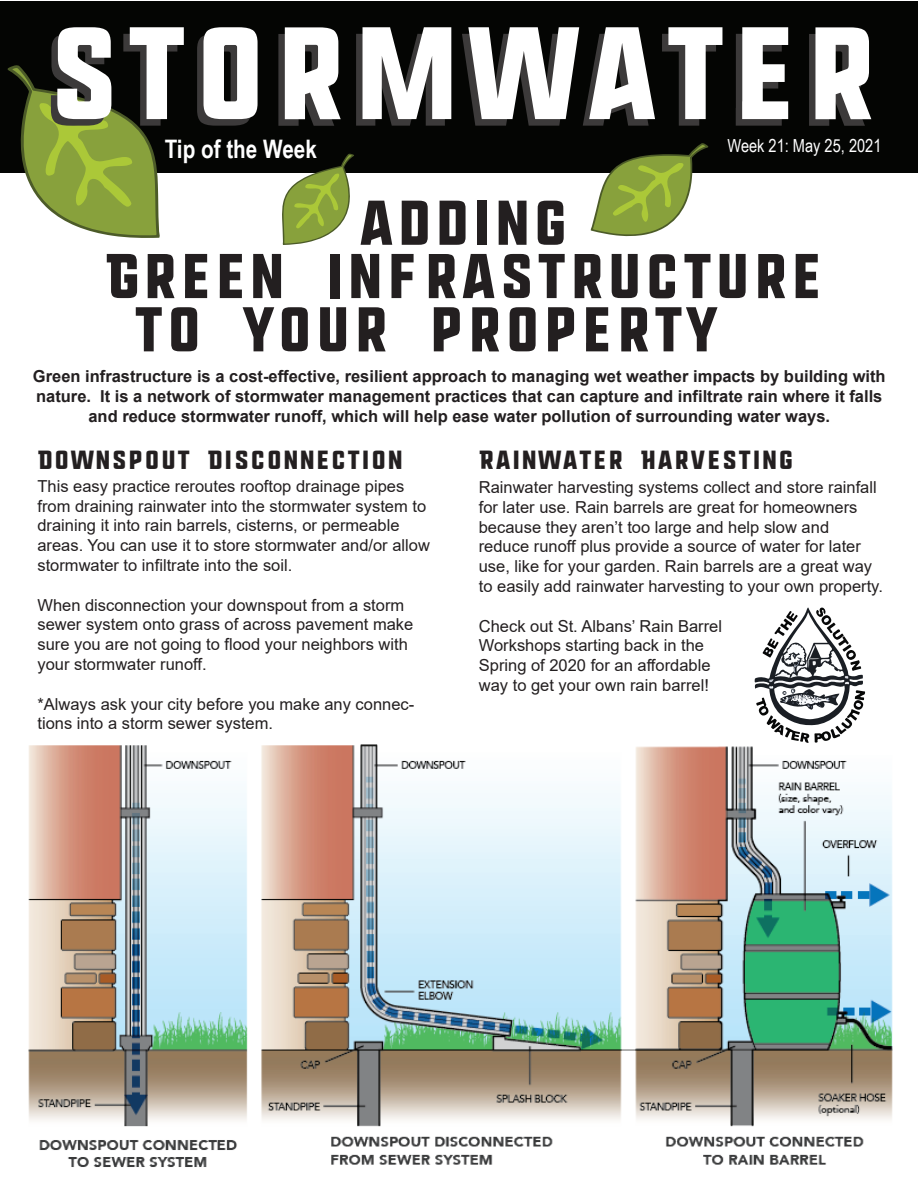
<style>
.page{position:relative;width:918px;height:1188px;background:#fff}
.page>*{position:absolute;margin:0;border:0;box-sizing:border-box;transform-origin:0 0}
.t1{font:131.25px "Montana";color:#fff}
.t2{font:63px "Montana";color:#231f20}
.t3{font:26.25px "Montana";color:#231f20;scale:1.04 1}
.t4{font:700 25.5px "Arial Narrow";color:#fff}
.t5{font:18px "Arial Narrow";color:#fff}
.t6{font:16.5px/19.8px "Arial";color:#231f20}
.t7{font:700 16.5px/19.8px "Arial";color:#231f20;text-align:center}
</style>
<div class="page">
<div style="left:0;top:1px;width:918px;height:172px;background:#040503"></div>
<svg style="left:591px;top:143px;width:118px;height:93px"></svg>
<svg style="left:7px;top:65px;width:153px;height:173px"></svg>
<img style="left:28px;top:744px;width:864px;height:423px">
<svg style="left:755px;top:607px;width:110px;height:136px"></svg>
<svg style="left:282px;top:154px;width:72px;height:91px"></svg>
<h1 class="t1" style="left:45px;top:13px;width:837px">STORMWATER</h1>
<h3 class="t4" style="left:165px;top:129px;width:154px">Tip of the Week</h3>
<p class="t5" style="left:727px;top:132px;width:156px">Week 21: May 25, 2021</p>
<h2 class="t2" style="left:358px;top:194px;width:213px">ADDING</h2>
<h2 class="t2" style="left:103px;top:247px;width:723px">GREEN INFRASTRUCTURE</h2>
<h2 class="t2" style="left:133px;top:300px;width:588px">TO YOUR PROPERTY</h2>
<p class="t7" style="left:33px;top:367px;width:854px">Green infrastructure is a cost-effective, resilient approach to managing wet weather impacts by building with nature. It is a network of stormwater management practices that can capture and infiltrate rain where it falls and reduce stormwater runoff, which will help ease water pollution of surrounding water ways.</p>
<h3 class="t3" style="left:479px;top:448px;width:305px">RAINWATER HARVESTING</h3>
<p class="t6" style="left:479px;top:477px;width:406px">Rainwater harvesting systems collect and store rainfall for later use. Rain barrels are great for homeowners because they aren’t too large and help slow and reduce runoff plus provide a source of water for later use, like for your garden. Rain barrels are a great way to easily add rainwater harvesting to your own property.</p>
<p class="t6" style="left:479px;top:616px;width:245px">Check out St. Albans’ Rain Barrel<br>Workshops starting back in the<br>Spring of 2020 for an affordable way to get your own rain barrel!</p>
<h3 class="t3" style="left:37px;top:448px;width:354px">DOWNSPOUT DISCONNECTION</h3>
<p class="t6" style="left:37px;top:476px;width:394px">This easy practice reroutes rooftop drainage pipes from draining rainwater into the stormwater system to draining it into rain barrels, cisterns, or permeable areas. You can use it to store stormwater and/or allow stormwater to infiltrate into the soil.</p>
<p class="t6" style="left:37px;top:595px;width:377px">When disconnection your downspout from a storm sewer system onto grass of across pavement make sure you are not going to flood your neighbors with your stormwater runoff.</p>
<p class="t6" style="left:37px;top:694px;width:378px">*Always ask your city before you make any connec&shy;tions into a storm sewer system.</p>
</div>
